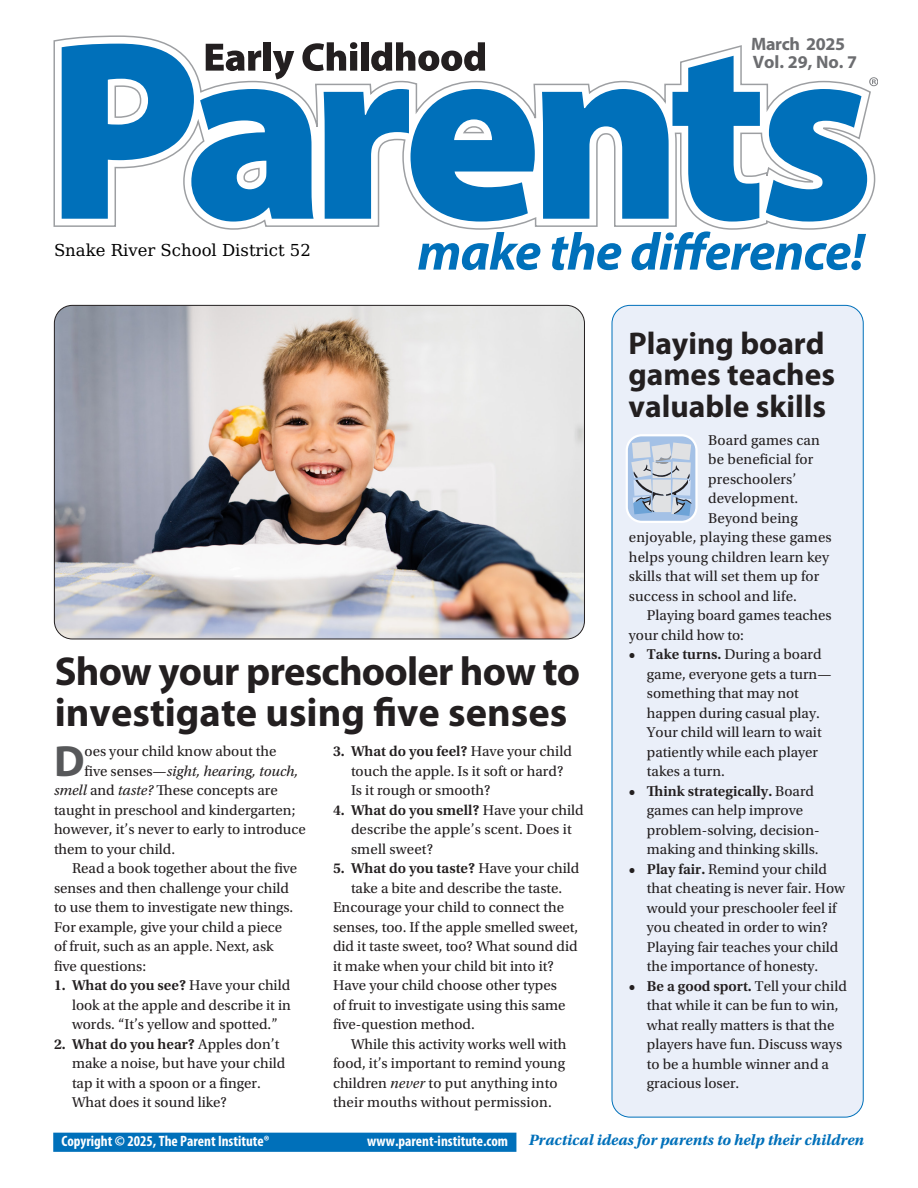
<style>
.page{position:relative;width:918px;height:1188px;background:#fff}
.page>*{position:absolute;margin:0;border:0;box-sizing:border-box;transform-origin:0 0}
.t1{font:700 43.95px "Myriad Pro";color:#57585a}
.t2{font:700 40.5px/40.5px "Myriad Pro";color:#231f20}
.t3{font:700 31.5px/31.5px "Myriad Pro";color:#231f20}
.t4{font:700 18px/18px "Myriad Pro";letter-spacing:-.02em;color:#6c6d70}
.t5{font:16.5px "DejaVu Math Te X Gyre";color:#000}
.t6{font:italic 700 15.75px "Utopia Std";color:#0070ba}
.t7{font:15px/19.5px "Utopia Std";color:#231f20}
.t8{font:700 condensed 15px "Myriad Pro";color:#fff}
.t9{font:italic 15px "Utopia Std";color:#231f20}
.t10{font:600 15px "Utopia Std";color:#231f20}
.s1{font-weight:600}
.s2{font-weight:400}
.s3{font-style:italic}
.s4{font-style:normal}
</style>
<div class="page">
<svg style="left:53px;top:35px;width:795px;height:195px"></svg>
<svg style="left:418px;top:232px;width:122px;height:38px"></svg>
<svg style="left:551px;top:232px;width:70px;height:38px"></svg>
<svg style="left:632px;top:231px;width:234px;height:39px"></svg>
<svg style="left:766px;top:77px;width:112px;height:145px"></svg>
<div style="left:612px;top:305px;width:251px;height:812px;background:#eaeff9;border-radius:18px"></div>
<div style="left:53px;top:1133px;width:463px;height:19px;background:#0070ba;border:2px solid #0070ba"></div>
<svg style="left:626px;top:434px;width:72px;height:89px;background:#c0cdde"></svg>
<img style="left:54px;top:305px;width:530px;height:334px">
<p class="t4" style="left:751px;top:34px;width:108px">March 2025<br>Vol. 29, No. 7</p>
<p class="t5" style="left:54px;top:243px;width:258px">Snake River School District 52</p>
<h2 class="t2" style="left:55px;top:650px;width:527px">Show your preschooler how to investigate using five senses</h2>
<p class="t7" style="left:351px;top:742px;width:222px;text-indent:-18px"><span class="s1">3. What do you feel?</span> Have your child touch the apple. Is it soft or hard?<br>Is it rough or smooth?</p>
<p class="t7" style="left:351px;top:800px;width:234px;text-indent:-18px"><span class="s1">4. What do you smell?</span> Have your child describe the apple’s scent. Does it smell sweet?</p>
<p class="t10" style="left:333px;top:860px;width:248px">5. What do you taste? <span class="s2">Have your child</span></p>
<p class="t7" style="left:351px;top:878px;width:213px">take a bite and describe the taste.</p>
<p class="t7" style="left:333px;top:898px;width:233px">Encourage your child to connect the</p>
<p class="t7" style="left:333px;top:917px;width:247px">senses, too. If the apple smelled sweet,</p>
<p class="t7" style="left:333px;top:937px;width:246px">did it taste sweet, too? What sound did</p>
<p class="t7" style="left:333px;top:956px;width:222px">it make when your child bit into it?</p>
<p class="t7" style="left:333px;top:976px;width:225px">Have your child choose other types</p>
<p class="t7" style="left:333px;top:995px;width:234px">of fruit to investigate using this same</p>
<p class="t7" style="left:333px;top:1015px;width:143px">five-question method.</p>
<p class="t7" style="left:351px;top:1034px;width:217px">While this activity works well with</p>
<p class="t7" style="left:333px;top:1054px;width:234px">food, it’s important to remind young</p>
<p class="t7" style="left:333px;top:1073px;width:226px">children <span class="s3">never</span> to put anything into</p>
<p class="t7" style="left:333px;top:1093px;width:220px">their mouths without permission.</p>
<h1 class="t1" style="left:54px;top:732px;width:32px">D</h1>
<p class="t7" style="left:85px;top:742px;width:193px">oes your child know about the</p>
<p class="t9" style="left:85px;top:763px;width:215px"><span class="s4">five senses—</span>sight, hearing, touch,</p>
<p class="t7" style="left:54px;top:781px;width:225px"><span class="s3">smell</span> and <span class="s3">taste?</span> These concepts are</p>
<p class="t7" style="left:54px;top:800px;width:243px">taught in preschool and kindergarten;</p>
<p class="t7" style="left:54px;top:820px;width:253px">however, it’s never to early to introduce</p>
<p class="t7" style="left:54px;top:839px;width:123px">them to your child.</p>
<p class="t7" style="left:72px;top:859px;width:227px">Read a book together about the five</p>
<p class="t7" style="left:54px;top:878px;width:237px">senses and then challenge your child</p>
<p class="t7" style="left:54px;top:898px;width:241px">to use them to investigate new things.</p>
<p class="t7" style="left:54px;top:917px;width:230px">For example, give your child a piece</p>
<p class="t7" style="left:54px;top:937px;width:221px">of fruit, such as an apple. Next, ask</p>
<p class="t7" style="left:54px;top:956px;width:94px">five questions:</p>
<p class="t7" style="left:72px;top:976px;width:220px;text-align:justify;text-indent:-18px"><span class="s1">1. What do you see?</span> Have your child look at the apple and describe it in words. “It’s yellow and spotted.”</p>
<p class="t7" style="left:72px;top:1034px;width:215px;text-indent:-18px"><span class="s1">2. What do you hear?</span> Apples don’t make a noise, but have your child tap it with a spoon or a finger.<br>What does it sound like?</p>
<h3 class="t3" style="left:628px;top:326px;width:208px">Playing board games teaches valuable skills</h3>
<p class="t7" style="left:708px;top:430px;width:113px">Board games can</p>
<p class="t7" style="left:708px;top:450px;width:107px">be beneficial for</p>
<p class="t7" style="left:708px;top:469px;width:90px">preschoolers’</p>
<p class="t7" style="left:708px;top:489px;width:92px">development.</p>
<p class="t7" style="left:708px;top:508px;width:91px">Beyond being</p>
<p class="t7" style="left:629px;top:528px;width:204px">enjoyable, playing these games</p>
<p class="t7" style="left:629px;top:547px;width:202px">helps young children learn key</p>
<p class="t7" style="left:629px;top:567px;width:192px">skills that will set them up for</p>
<p class="t7" style="left:629px;top:586px;width:170px">success in school and life.</p>
<p class="t7" style="left:647px;top:606px;width:186px">Playing board games teaches</p>
<p class="t7" style="left:629px;top:625px;width:117px">your child how to:</p>
<p class="t7" style="left:647px;top:645px;width:186px;text-indent:-18px"><span class="s1">• Take turns.</span> During a board game, everyone gets a turn— something that may not happen during casual play.<br>Your child will learn to wait patiently while each player takes a turn.</p>
<p class="t7" style="left:647px;top:781px;width:174px;text-indent:-18px"><span class="s1">• Think strategically.</span> Board games can help improve problem-solving, decision&shy;making and thinking skills.</p>
<p class="t7" style="left:647px;top:859px;width:200px;text-indent:-18px"><span class="s1">• Play fair.</span> Remind your child that cheating is never fair. How would your preschooler feel if you cheated in order to win?<br>Playing fair teaches your child the importance of honesty.</p>
<p class="t7" style="left:647px;top:976px;width:202px;text-indent:-18px"><span class="s1">• Be a good sport.</span> Tell your child that while it can be fun to win, what really matters is that the players have fun. Discuss ways to be a humble winner and a gracious loser.</p>
<p class="t8" style="left:62px;top:1131px;width:210px">Copyright © 2025, The Parent Institute®</p>
<p class="t8" style="left:367px;top:1131px;width:142px">www.parent-institute.com</p>
<p class="t6" style="left:529px;top:1131px;width:337px">Practical ideas for parents to help their children</p>
</div>
